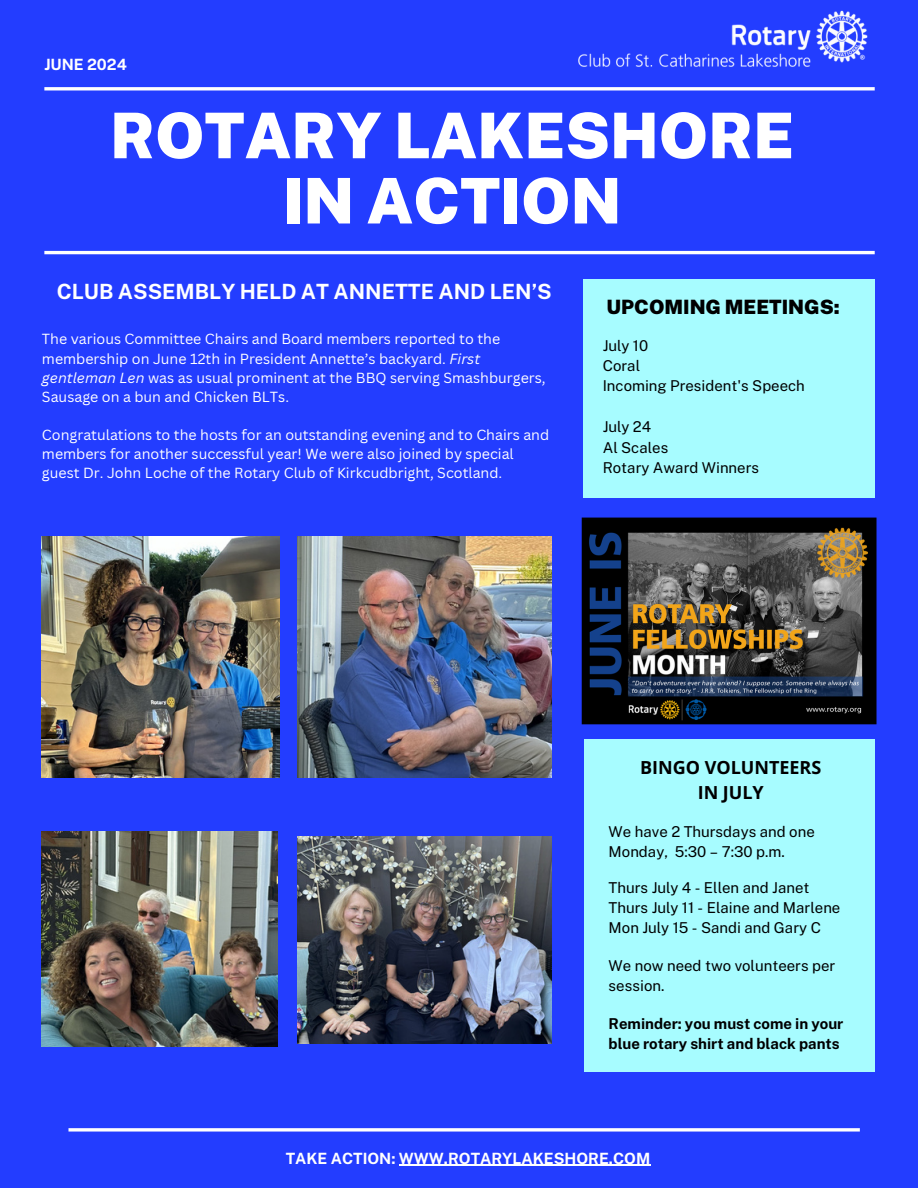
<style>
.page{position:relative;width:918px;height:1188px;background:#233dff}
.page>*{position:absolute;margin:0;border:0;box-sizing:border-box;transform-origin:0 0}
.t1{font:900 63px/65.2px "Public Sans";color:#fff;text-align:center}
.t2{font:700 21px "Public Sans";color:#fff}
.t3{font:900 19.8px "Public Sans";color:#000}
.t4{font:700 18px/24.8px "Open Sans";color:#000;text-align:center}
.t5{font:700 15.45px "Public Sans";color:#fff}
.t6{font:15px/20px "Public Sans";color:#000}
.t7{font:700 15px/20px "Public Sans";color:#000}
.t8{font:14.25px/19.2px "Canva Sans";color:#fff}
.s1{font-style:italic}
</style>
<div class="page">
<hr style="left:44px;top:87px;width:831px;height:3px;background:#fff">
<hr style="left:44px;top:251px;width:831px;height:3px;background:#fff">
<div style="left:583px;top:280px;width:292px;height:218px;background:#a7fcff"></div>
<div style="left:584px;top:739px;width:291px;height:333px;background:#a7fcff"></div>
<svg style="left:68px;top:1128px;width:792px;height:4px;background:#dce0ff"></svg>
<img style="left:578px;top:10px;width:290px;height:57px">
<img style="left:42px;top:536px;width:237px;height:241px">
<img style="left:297px;top:536px;width:255px;height:241px">
<img style="left:42px;top:832px;width:235px;height:215px">
<img style="left:297px;top:836px;width:255px;height:207px">
<img style="left:582px;top:517px;width:295px;height:207px">
<hr style="left:399px;top:1165px;width:251px;height:1px;background:#fff">
<p class="t5" style="left:44px;top:55px;width:84px">JUNE 2024</p>
<p class="t1" style="left:110px;top:103px;width:685px">ROTARY LAKESHORE<br>IN ACTION</p>
<p class="t2" style="left:57px;top:279px;width:496px">CLUB ASSEMBLY HELD AT ANNETTE AND LEN’S</p>
<h3 class="t8" style="left:42px;top:329px;width:505px">The various Committee Chairs and Board members reported to the membership on June 12th in President Annette’s backyard. <span class="s1">First gentleman Len</span> was as usual prominent at the BBQ serving Smashburgers, Sausage on a bun and Chicken BLTs.</h3>
<h4 class="t8" style="left:42px;top:425px;width:509px">Congratulations to the hosts for an outstanding evening and to Chairs and members for another successful year! We were also joined by special guest Dr. John Loche of the Rotary Club of Kirkcudbright, Scotland.</h4>
<p class="t3" style="left:606px;top:296px;width:235px">UPCOMING MEETINGS:</p>
<p class="t6" style="left:603px;top:335px;width:47px">July 10</p>
<h2 class="t6" style="left:603px;top:356px;width:39px">Coral</h2>
<p class="t6" style="left:603px;top:376px;width:204px">Incoming President's Speech</p>
<p class="t6" style="left:603px;top:417px;width:50px">July 24</p>
<p class="t6" style="left:603px;top:437px;width:67px">Al Scales</p>
<p class="t6" style="left:603px;top:458px;width:158px">Rotary Award Winners</p>
<h5 class="t4" style="left:640px;top:755px;width:183px">BINGO VOLUNTEERS<br>IN JULY</h5>
<p class="t6" style="left:609px;top:822px;width:208px">We have 2 Thursdays and one<br>Monday, 5:30 – 7:30 p.m.</p>
<p class="t6" style="left:609px;top:878px;width:202px">Thurs July 4 - Ellen and Janet</p>
<p class="t6" style="left:609px;top:898px;width:233px">Thurs July 11 - Elaine and Marlene</p>
<p class="t6" style="left:609px;top:918px;width:214px">Mon July 15 - Sandi and Gary C</p>
<p class="t6" style="left:609px;top:956px;width:228px">We now need two volunteers per session.</p>
<p class="t7" style="left:609px;top:1014px;width:236px">Reminder: you must come in your blue rotary shirt and black pants</p>
<p class="t5" style="left:286px;top:1149px;width:366px">TAKE ACTION: WWW.ROTARYLAKESHORE.COM</p>
</div>
